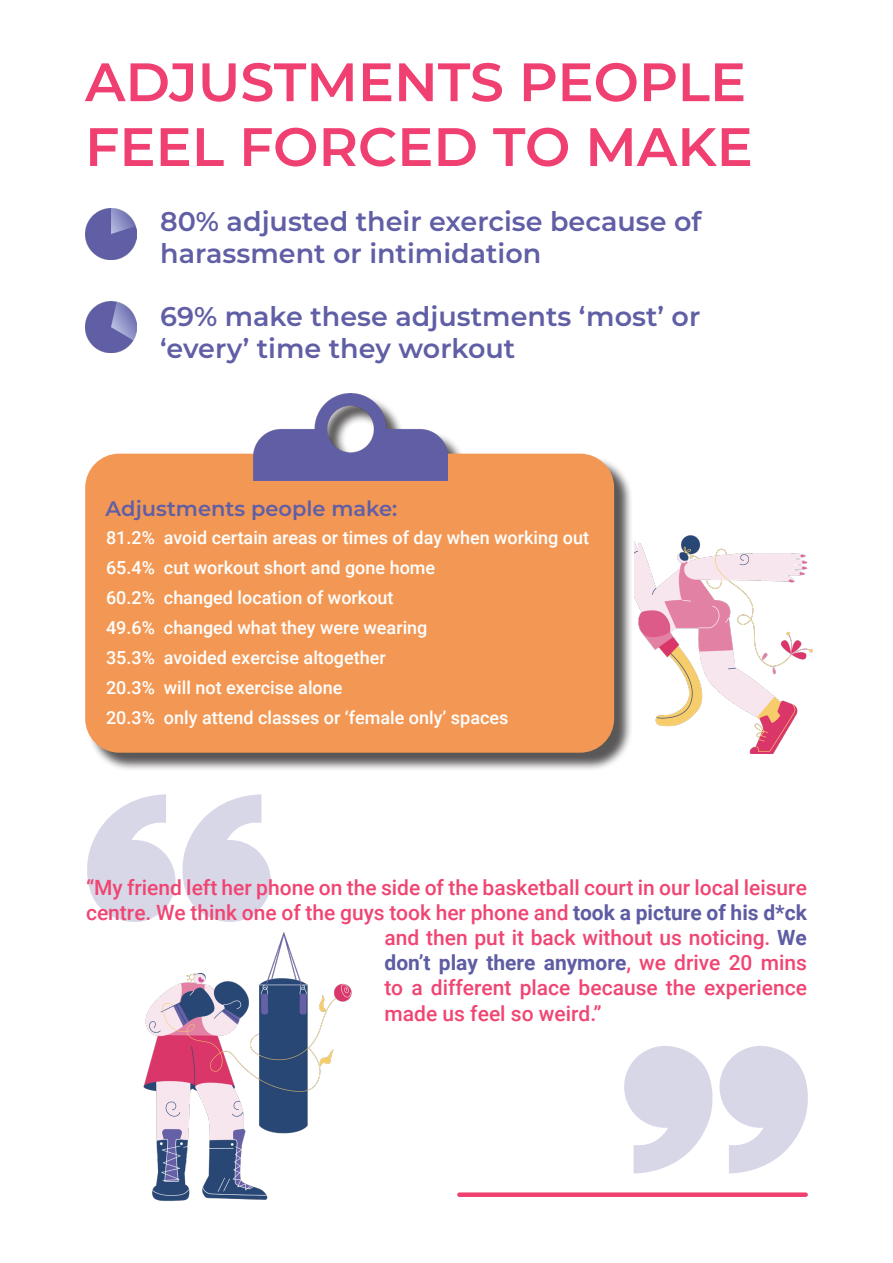
<style>
.page{position:relative;width:893px;height:1263px;background:#fff}
.page>*{position:absolute;margin:0;border:0;box-sizing:border-box;transform-origin:0 0}
.Header_One{font:600 54px/64.8px "Montserrat";color:#ef4071}
.Header_Two{font:600 27px/32.4px "Montserrat";color:#605ea5}
.Body_text{font:500 21px "Roboto";color:#f04572}
.Body_text-2{font:700 21px "Roboto";color:#5e5ca3}
.Header_Two-2{font:600 21px "Montserrat";color:#605ea5}
.t1{font:500 18px "Roboto";color:#fff}
.s1{font-weight:700;color:#5e5ca3}
.s2{font-weight:500;color:#f04572}
</style>
<div class="page">
<img style="left:85px;top:208px;width:51px;height:51px">
<div style="left:87px;top:396px;width:546px;height:375px;background:#231f20;opacity:.75"></div>
<div style="left:85px;top:454px;width:529px;height:299px;background:#f39854;border-radius:34px"></div>
<img style="left:254px;top:393px;width:194px;height:88px">
<svg style="left:87px;top:794px;width:184px;height:128px"></svg>
<svg style="left:624px;top:1046px;width:89px;height:127px"></svg>
<svg style="left:719px;top:1046px;width:89px;height:127px"></svg>
<img style="left:85px;top:301px;width:51px;height:51px">
<img style="left:635px;top:535px;width:178px;height:219px">
<div style="left:459px;top:1192px;width:347px;height:5px;background:#ef4071"></div>
<img style="left:143px;top:932px;width:209px;height:269px">
<p class="Header_One" style="left:85px;top:47px;width:669px">ADJUSTMENTS PEOPLE<br>FEEL FORCED TO MAKE</p>
<p class="Header_Two" style="left:160px;top:204px;width:543px">80% adjusted their exercise because of harassment or intimidation</p>
<p class="Header_Two" style="left:160px;top:299px;width:542px">69% make these adjustments ‘most’ or ‘every’ time they workout</p>
<p class="Header_Two-2" style="left:106px;top:493px;width:293px">Adjustments people make:</p>
<p class="t1" style="left:106px;top:525px;width:485px">81.2% avoid certain areas or times of day when working out</p>
<p class="t1" style="left:106px;top:555px;width:331px">65.4% cut workout short and gone home</p>
<p class="t1" style="left:106px;top:585px;width:289px">60.2% changed location of workout</p>
<p class="t1" style="left:106px;top:615px;width:323px">49.6% changed what they were wearing</p>
<p class="t1" style="left:106px;top:645px;width:281px">35.3% avoided exercise altogether</p>
<p class="t1" style="left:106px;top:675px;width:238px">20.3% will not exercise alone</p>
<p class="t1" style="left:106px;top:705px;width:404px">20.3% only attend classes or ‘female only’ spaces</p>
<p class="Body_text" style="left:86px;top:872px;width:722px">“My friend left her phone on the side of the basketball court in our local leisure</p>
<p class="Body_text" style="left:86px;top:897px;width:722px">centre. We think one of the guys took her phone and <span class="s1">took a picture of his d*ck</span></p>
<p class="Body_text" style="left:385px;top:923px;width:424px">and then put it back without us noticing. <span class="s1">We</span></p>
<p class="Body_text-2" style="left:385px;top:948px;width:424px">don’t play there anymore<span class="s2">, we drive 20 mins</span></p>
<p class="Body_text" style="left:385px;top:973px;width:424px">to a different place because the experience</p>
<p class="Body_text" style="left:385px;top:998px;width:218px">made us feel so weird.”</p>
</div>
